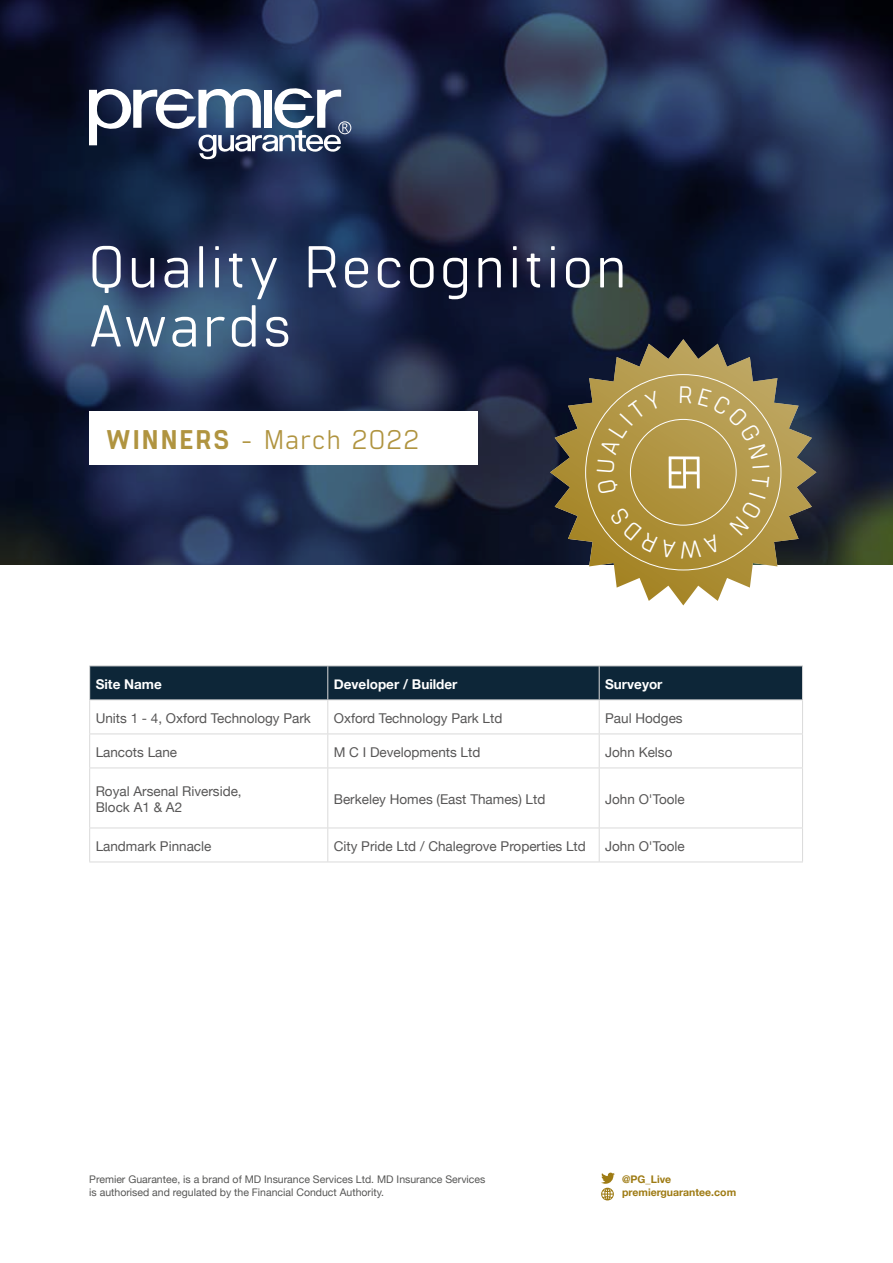
<style>
.page{position:relative;width:893px;height:1263px;background:#fff}
.page>*{position:absolute;margin:0;border:0;box-sizing:border-box;transform-origin:0 0}
.t1{font:58.95px/58.9px "Manifold CF";letter-spacing:.075em;color:#fff}
.t2{font:27px "Manifold CF";letter-spacing:.07em;color:#b09440}
.t3{font:13.5px/16.2px "Helvetica Neue";color:#575656}
.t4{font:700 13.5px "Helvetica Neue";color:#fff}
.t5{font:10.5px/13.5px "Helvetica Neue";color:#575756}
.t6{font:700 10.5px/13.5px "Helvetica Neue";color:#9e7b14}
.s1{font-weight:800}
</style>
<div class="page">
<svg style="left:0;top:0;width:893px;height:565px;background:#1d2a48"></svg>
<div style="left:89px;top:411px;width:389px;height:54px;background:#fff"></div>
<div style="left:90px;top:666px;width:712px;height:33px;background:#0d2638"></div>
<hr style="left:89px;top:665px;width:239px;height:1px;background:#dadada">
<hr style="left:89px;top:666px;width:1px;height:33px;background:#dadada">
<hr style="left:328px;top:665px;width:271px;height:1px;background:#dadada">
<hr style="left:327px;top:666px;width:1px;height:33px;background:#dadada">
<hr style="left:599px;top:665px;width:204px;height:1px;background:#dadada">
<hr style="left:599px;top:666px;width:1px;height:33px;background:#dadada">
<hr style="left:802px;top:666px;width:1px;height:33px;background:#dadada">
<hr style="left:89px;top:699px;width:239px;height:1px;background:#dadada">
<hr style="left:89px;top:700px;width:1px;height:33px;background:#dadada">
<hr style="left:328px;top:699px;width:271px;height:1px;background:#dadada">
<hr style="left:327px;top:700px;width:1px;height:33px;background:#dadada">
<hr style="left:599px;top:699px;width:204px;height:1px;background:#dadada">
<hr style="left:599px;top:700px;width:1px;height:33px;background:#dadada">
<hr style="left:802px;top:700px;width:1px;height:33px;background:#dadada">
<hr style="left:89px;top:733px;width:239px;height:1px;background:#dadada">
<hr style="left:89px;top:734px;width:1px;height:33px;background:#dadada">
<hr style="left:328px;top:733px;width:271px;height:1px;background:#dadada">
<hr style="left:327px;top:734px;width:1px;height:33px;background:#dadada">
<hr style="left:599px;top:733px;width:204px;height:1px;background:#dadada">
<hr style="left:599px;top:734px;width:1px;height:33px;background:#dadada">
<hr style="left:802px;top:734px;width:1px;height:33px;background:#dadada">
<hr style="left:89px;top:767px;width:239px;height:1px;background:#dadada">
<hr style="left:89px;top:768px;width:1px;height:59px;background:#dadada">
<hr style="left:328px;top:767px;width:271px;height:1px;background:#dadada">
<hr style="left:327px;top:768px;width:1px;height:59px;background:#dadada">
<hr style="left:599px;top:767px;width:204px;height:1px;background:#dadada">
<hr style="left:599px;top:768px;width:1px;height:59px;background:#dadada">
<hr style="left:802px;top:768px;width:1px;height:59px;background:#dadada">
<hr style="left:89px;top:827px;width:239px;height:1px;background:#dadada">
<hr style="left:89px;top:828px;width:1px;height:33px;background:#dadada">
<hr style="left:328px;top:827px;width:271px;height:1px;background:#dadada">
<hr style="left:327px;top:828px;width:1px;height:33px;background:#dadada">
<hr style="left:599px;top:827px;width:204px;height:1px;background:#dadada">
<hr style="left:599px;top:828px;width:1px;height:33px;background:#dadada">
<hr style="left:802px;top:828px;width:1px;height:33px;background:#dadada">
<hr style="left:89px;top:861px;width:239px;height:1px;background:#dadada">
<hr style="left:328px;top:861px;width:271px;height:1px;background:#dadada">
<hr style="left:599px;top:861px;width:204px;height:1px;background:#dadada">
<svg style="left:89px;top:88px;width:262px;height:71px"></svg>
<svg style="left:550px;top:339px;width:266px;height:266px"></svg>
<svg style="left:601px;top:1172px;width:14px;height:28px"></svg>
<svg style="left:585px;top:374px;width:197px;height:197px;background:#b0964a"></svg>
<h1 class="t1" style="left:89px;top:240px;width:538px">Quality Recognition<br>Awards</h1>
<h2 class="t2" style="left:106px;top:424px;width:314px"><span class="s1">WINNERS</span> - March 2022</h2>
<p class="t4" style="left:96px;top:674px;width:68px">Site Name</p>
<p class="t4" style="left:334px;top:674px;width:125px">Developer / Builder</p>
<p class="t4" style="left:605px;top:674px;width:59px">Surveyor</p>
<p class="t3" style="left:96px;top:711px;width:217px">Units 1 - 4, Oxford Technology Park</p>
<p class="t3" style="left:334px;top:711px;width:170px">Oxford Technology Park Ltd</p>
<p class="t3" style="left:605px;top:711px;width:79px">Paul Hodges</p>
<p class="t3" style="left:96px;top:745px;width:83px">Lancots Lane</p>
<p class="t3" style="left:334px;top:745px;width:148px">M C I Developments Ltd</p>
<p class="t3" style="left:605px;top:745px;width:69px">John Kelso</p>
<p class="t3" style="left:96px;top:784px;width:147px">Royal Arsenal Riverside,<br>Block A1 &amp; A2</p>
<p class="t3" style="left:334px;top:792px;width:213px">Berkeley Homes (East Thames) Ltd</p>
<p class="t3" style="left:605px;top:792px;width:81px">John O'Toole</p>
<p class="t3" style="left:96px;top:839px;width:117px">Landmark Pinnacle</p>
<p class="t3" style="left:334px;top:839px;width:254px">City Pride Ltd / Chalegrove Properties Ltd</p>
<p class="t3" style="left:605px;top:839px;width:81px">John O'Toole</p>
<p class="t5" style="left:89px;top:1173px;width:398px">Premier Guarantee, is a brand of MD Insurance Services Ltd. MD Insurance Services is authorised and regulated by the Financial Conduct Authority.</p>
<p class="t6" style="left:622px;top:1173px;width:116px">@PG_Live premierguarantee.com</p>
</div>
